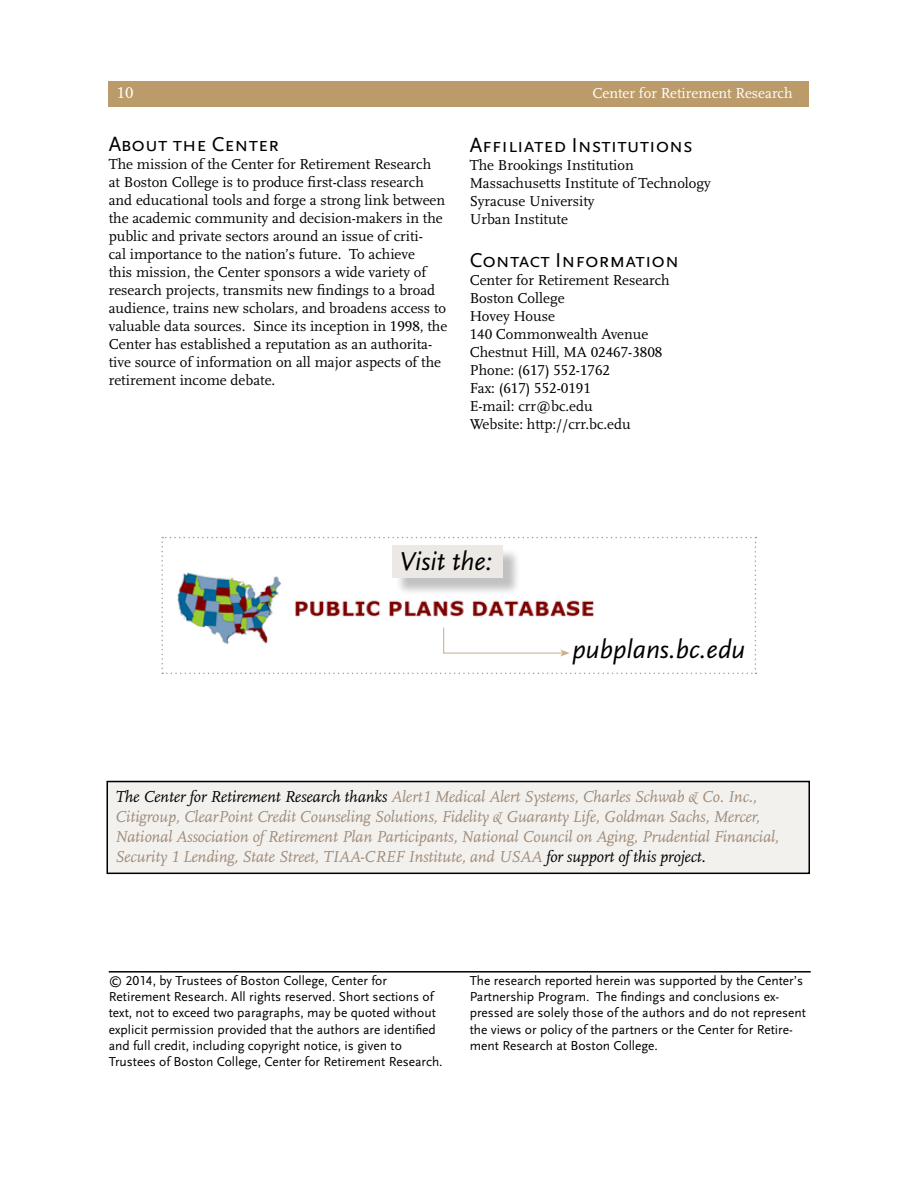
<style>
.page{position:relative;width:918px;height:1188px;background:#fff}
.page>*{position:absolute;margin:0;border:0;box-sizing:border-box;transform-origin:0 0}
.t1{font:italic 27px "Scala Sans OT";color:#000}
.t2{font:21px "Scala Sans OT";color:#000}
.t3{font:italic 16.5px/19.8px "Scala OT";letter-spacing:-.01em;color:#9f8b79}
.t4{font:16.5px "Scala OT";color:#fff}
.t5{font:15px/18px "Scala OT";color:#000}
.t6{font:15px "Scala OT";color:#fff}
.t7{font:13.5px/16.2px "Scala Sans OT";color:#000}
.s1{color:#000}
</style>
<div class="page">
<hr style="left:109px;top:971px;width:702px;height:2px;background:#000">
<svg style="left:161px;top:537px;width:595px;height:137px"></svg>
<div style="left:395px;top:548px;width:126px;height:48px;background:#000;opacity:.25"></div>
<div style="left:392px;top:545px;width:111px;height:33px;background:#ece8e4"></div>
<div style="left:109px;top:81px;width:700px;height:25px;background:#bc9b6a"></div>
<div style="left:108px;top:781px;width:702px;height:93px;background:#f3f1ee"></div>
<div style="left:106px;top:781px;width:704px;height:93px;border:2px solid #000"></div>
<p class="t4" style="left:117px;top:84px;width:18px">10</p>
<p class="t6" style="left:592px;top:85px;width:202px">Center for Retirement Research</p>
<h2 class="t2" style="left:109px;top:133px;width:172px">About the Center</h2>
<p class="t5" style="left:109px;top:155px;width:340px">The mission of the Center for Retirement Research<br>at Boston College is to produce first-class research and educational tools and forge a strong link between the academic community and decision-makers in the public and private sectors around an issue of criti-<br>cal importance to the nation’s future. To achieve<br>this mission, the Center sponsors a wide variety of research projects, transmits new findings to a broad audience, trains new scholars, and broadens access to valuable data sources. Since its inception in 1998, the Center has established a reputation as an authorita&shy;tive source of information on all major aspects of the retirement income debate.</p>
<h2 class="t2" style="left:470px;top:134px;width:225px">Affiliated Institutions</h2>
<p class="t5" style="left:470px;top:157px;width:243px">The Brookings Institution<br>Massachusetts Institute of Technology<br>Syracuse University<br>Urban Institute</p>
<h2 class="t2" style="left:470px;top:249px;width:211px">Contact Information</h2>
<p class="t5" style="left:470px;top:272px;width:202px">Center for Retirement Research<br>Boston College<br>Hovey House<br>140 Commonwealth Avenue<br>Chestnut Hill, MA 02467-3808<br>Phone: (617) 552-1762<br>Fax: (617) 552-0191<br>E-mail: crr@bc.edu<br>Website: http://crr.bc.edu</p>
<h1 class="t1" style="left:399px;top:546px;width:95px">Visit the:</h1>
<h1 class="t1" style="left:573px;top:634px;width:174px">pubplans.bc.edu</h1>
<p class="t3" style="left:115px;top:787px;width:665px"><span class="s1">The Center for Retirement Research thanks</span> Alert1 Medical Alert Systems, Charles Schwab &amp; Co. Inc., Citigroup, ClearPoint Credit Counseling Solutions, Fidelity &amp; Guaranty Life, Goldman Sachs, Mercer, National Association of Retirement Plan Participants, National Council on Aging, Prudential Financial, Security 1 Lending, State Street, TIAA-CREF Institute, and USAA <span class="s1">for support of this project.</span></p>
<p class="t7" style="left:109px;top:973px;width:335px">© 2014, by Trustees of Boston College, Center for Retirement Research. All rights reserved. Short sections of text, not to exceed two paragraphs, may be quoted without explicit permission provided that the authors are identified and full credit, including copyright notice, is given to Trustees of Boston College, Center for Retirement Research.</p>
<p class="t7" style="left:470px;top:973px;width:338px">The research reported herein was supported by the Center’s Partnership Program. The findings and conclusions ex&shy;pressed are solely those of the authors and do not represent the views or policy of the partners or the Center for Retire&shy;ment Research at Boston College.</p>
</div>
